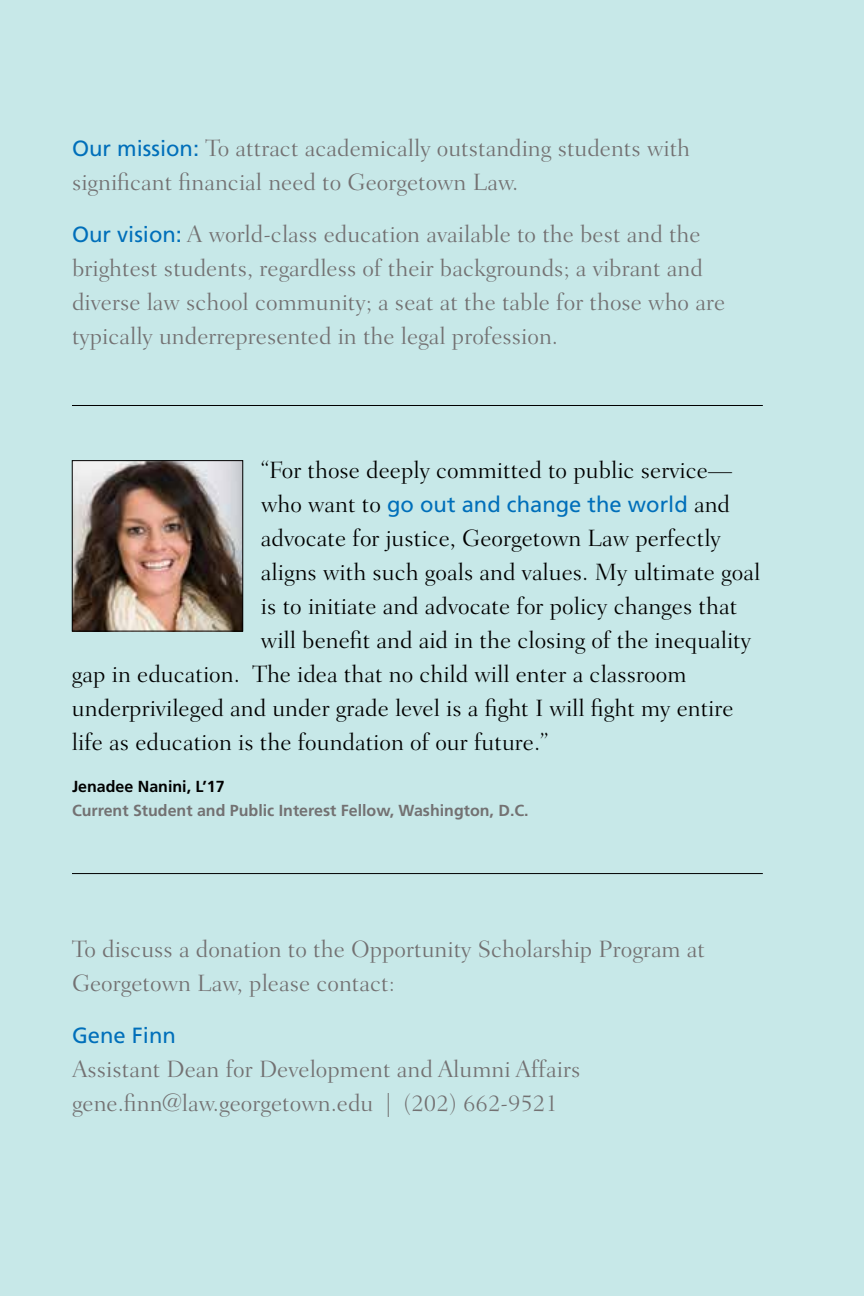
<style>
.page{position:relative;width:864px;height:1296px;background:#c7e8e8}
.page>*{position:absolute;margin:0;border:0;box-sizing:border-box;transform-origin:0 0}
.t1{font:300 24px/34px "Fairfield LH";color:#737172}
.t2{font:300 24px/34px "Fairfield LH";color:#000}
.t3{font:22px "Frutiger";color:#006fba}
.t4{font:700 16px "Frutiger";color:#737172}
.t5{font:700 16px "Frutiger";color:#000}
.s1{font-family:"Frutiger";font-weight:400;font-size:22px;color:#006fba}
.s2{font-family:"Fairfield LH";font-weight:300;font-size:24px;color:#000}
</style>
<div class="page">
<hr style="left:72px;top:405px;width:691px;height:1px;background:#000">
<hr style="left:72px;top:873px;width:691px;height:1px;background:#000">
<img style="left:74px;top:462px;width:167px;height:167px">
<div style="left:72px;top:460px;width:171px;height:171px;border:1px solid #000"></div>
<p class="t1" style="left:72px;top:131px;width:620px"><span class="s1">Our mission:</span> To attract academically outstanding students with significant financial need to Georgetown Law.</p>
<p class="t1" style="left:72px;top:217px;width:655px"><span class="s1">Our vision:</span> A world-class education available to the best and the brightest students, regardless of their backgrounds; a vibrant and diverse law school community; a seat at the table for those who are typically underrepresented in the legal profession.</p>
<p class="t2" style="left:261px;top:454px;width:473px">“For those deeply committed to public service—</p>
<p class="t3" style="left:261px;top:492px;width:471px"><span class="s2">who want to</span> go out and change the world <span class="s2">and</span></p>
<p class="t2" style="left:261px;top:522px;width:501px">advocate for justice, Georgetown Law perfectly aligns with such goals and values. My ultimate goal is to initiate and advocate for policy changes that will benefit and aid in the closing of the inequality</p>
<p class="t2" style="left:72px;top:658px;width:663px">gap in education. The idea that no child will enter a classroom underprivileged and under grade level is a fight I will fight my entire life as education is the foundation of our future.”</p>
<p class="t5" style="left:72px;top:777px;width:154px">Jenadee Nanini, L’17</p>
<p class="t4" style="left:72px;top:801px;width:458px">Current Student and Public Interest Fellow, Washington, D.C.</p>
<p class="t1" style="left:72px;top:932px;width:635px">To discuss a donation to the Opportunity Scholarship Program at<br>Georgetown Law, please contact:</p>
<p class="t3" style="left:72px;top:1022px;width:105px">Gene Finn</p>
<p class="t1" style="left:72px;top:1052px;width:510px">Assistant Dean for Development and Alumni Affairs gene.finn@law.georgetown.edu | (202) 662-9521</p>
</div>
